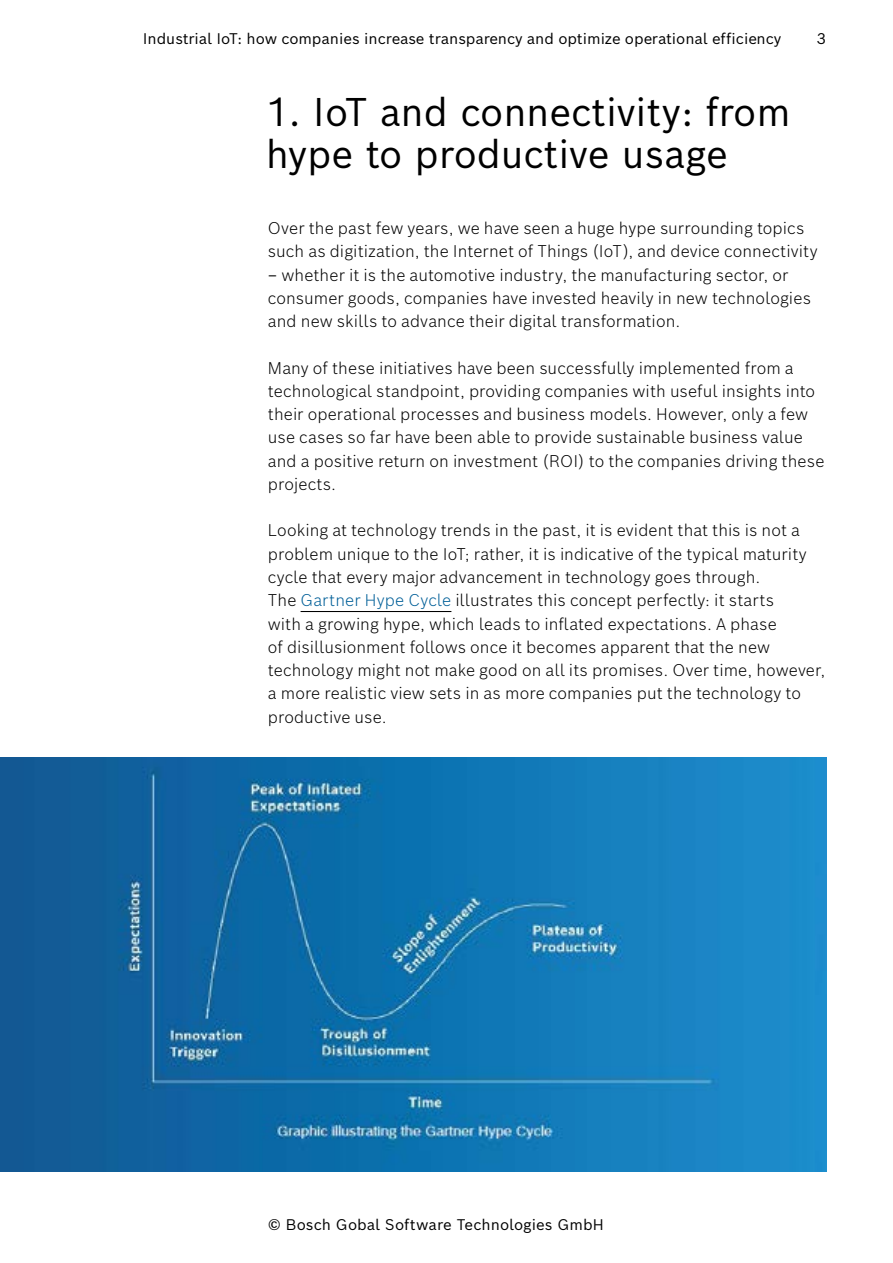
<style>
.page{position:relative;width:893px;height:1263px;background:#fff}
.page>*{position:absolute;margin:0;border:0;box-sizing:border-box;transform-origin:0 0}
.t1{font:39px/42px "Bosch Sans";letter-spacing:-.005em;color:#000}
.t2{font:300 16.5px/23.2px "Bosch Sans";letter-spacing:.005em;color:#000}
.t3{font:15px "Bosch Sans";color:#000}
.s1{color:#005f98}
</style>
<div class="page">
<hr style="left:301px;top:611px;width:150px;height:1px;background:#000">
<img style="left:0;top:758px;width:826px;height:413px">
<p class="t3" style="left:143px;top:25px;width:640px">Industrial IoT: how companies increase transparency and optimize operational efficiency</p>
<p class="t3" style="left:817px;top:25px;width:11px">3</p>
<h1 class="t1" style="left:266px;top:87px;width:526px">1. IoT and connectivity: from hype to productive usage</h1>
<p class="t2" style="left:268px;top:215px;width:551px">Over the past few years, we have seen a huge hype surrounding topics such as digitization, the Internet of Things (IoT), and device connectivity</p>
<p class="t2" style="left:268px;top:262px;width:545px">– whether it is the automotive industry, the manufacturing sector, or consumer goods, companies have invested heavily in new technologies and new skills to advance their digital transformation.</p>
<p class="t2" style="left:268px;top:355px;width:558px">Many of these initiatives have been successfully implemented from a technological standpoint, providing companies with useful insights into their operational processes and business models. However, only a few use cases so far have been able to provide sustainable business value and a positive return on investment (ROI) to the companies driving these projects.</p>
<p class="t2" style="left:268px;top:518px;width:559px">Looking at technology trends in the past, it is evident that this is not a problem unique to the IoT; rather, it is indicative of the typical maturity cycle that every major advancement in technology goes through.<br>The <span class="s1">Gartner Hype Cycle</span> illustrates this concept perfectly: it starts<br>with a growing hype, which leads to inflated expectations. A phase<br>of disillusionment follows once it becomes apparent that the new technology might not make good on all its promises. Over time, however, a more realistic view sets in as more companies put the technology to productive use.</p>
<p class="t3" style="left:268px;top:1212px;width:338px">© Bosch Gobal Software Technologies GmbH</p>
</div>
